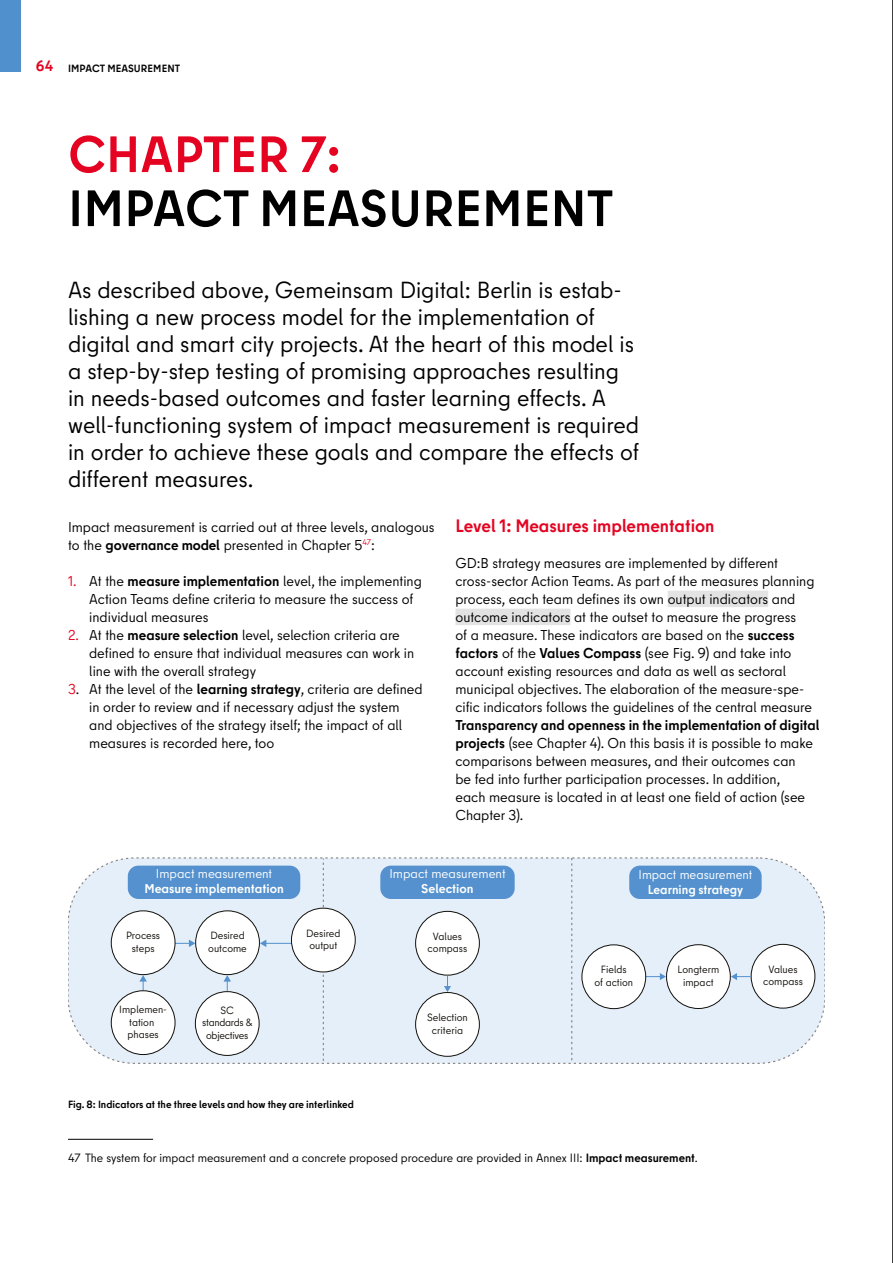
<style>
.page{position:relative;width:893px;height:1263px;background:#fff}
.page>*{position:absolute;margin:0;border:0;box-sizing:border-box;transform-origin:0 0}
.t1{font:700 51px "Berlin Type";letter-spacing:.01em;color:#000}
.t2{font:700 51px "Berlin Type";letter-spacing:.01em;color:#e40422}
.t3{font:23.25px/27px "Berlin Type";color:#000}
.t4{font:700 18px "Berlin Type";color:#e40422}
.t5{font:14.25px/18px "Berlin Type";color:#000}
.t6{font:12.75px "Berlin Type";color:#fff}
.t7{font:700 12.75px "Berlin Type";color:#fff}
.t8{font:12px "Berlin Type";color:#000}
.t9{font:10.5px/12.6px "Berlin Type";color:#12100b;text-align:center}
.t10{font:700 10.5px "Berlin Type";color:#000}
.t11{font:10.5px/12.6px "Berlin Type";letter-spacing:-.025em;color:#12100b;text-align:center}
.s1{font-size:15px;color:#e40422}
.s2{font-weight:700}
.s3{color:#e40422}
</style>
<div class="page">
<div style="left:0;top:0;width:21px;height:72px;background:#4f90cd"></div>
<hr style="left:68px;top:1139px;width:85px;height:1px;background:#000">
<div style="left:668px;top:591px;width:100px;height:16px;background:#e3e3e3"></div>
<div style="left:455px;top:609px;width:115px;height:16px;background:#e3e3e3"></div>
<div style="left:68px;top:858px;width:757px;height:205px;background:#e5eff9;border-radius:67px"></div>
<div style="left:629px;top:866px;width:133px;height:33px;background:#5491ce;border-radius:11px"></div>
<div style="left:380px;top:866px;width:135px;height:33px;background:#5491ce;border-radius:11px"></div>
<div style="left:128px;top:866px;width:172px;height:33px;background:#5491ce;border-radius:11px"></div>
<div style="left:666px;top:945px;width:64px;height:63px;background:#fff;border-radius:50%"></div>
<div style="left:666px;top:944px;width:65px;height:65px;border:1px solid #12100b;border-radius:50%"></div>
<div style="left:196px;top:911px;width:63px;height:64px;background:#fff;border-radius:50%"></div>
<div style="left:195px;top:910px;width:65px;height:65px;border:1px solid #12100b;border-radius:50%"></div>
<div style="left:195px;top:992px;width:64px;height:63px;background:#fff;border-radius:50%"></div>
<div style="left:195px;top:991px;width:65px;height:65px;border:1px solid #12100b;border-radius:50%"></div>
<div style="left:751px;top:944px;width:64px;height:64px;background:#fff;border-radius:50%"></div>
<div style="left:751px;top:944px;width:64px;height:64px;border:1px solid #12100b;border-radius:50%"></div>
<div style="left:416px;top:911px;width:63px;height:64px;background:#fff;border-radius:50%"></div>
<div style="left:415px;top:911px;width:65px;height:64px;border:1px solid #12100b;border-radius:50%"></div>
<div style="left:416px;top:992px;width:63px;height:64px;background:#fff;border-radius:50%"></div>
<div style="left:415px;top:992px;width:65px;height:65px;border:1px solid #12100b;border-radius:50%"></div>
<svg style="left:323px;top:974px;width:1px;height:90px"></svg>
<svg style="left:323px;top:858px;width:1px;height:50px"></svg>
<svg style="left:571px;top:858px;width:1px;height:203px"></svg>
<svg style="left:646px;top:973px;width:20px;height:7px"></svg>
<svg style="left:731px;top:973px;width:20px;height:7px"></svg>
<svg style="left:260px;top:939px;width:32px;height:8px"></svg>
<svg style="left:444px;top:976px;width:7px;height:16px"></svg>
<svg style="left:175px;top:939px;width:20px;height:8px"></svg>
<svg style="left:139px;top:975px;width:8px;height:15px"></svg>
<svg style="left:223px;top:975px;width:8px;height:16px"></svg>
<div style="left:291px;top:908px;width:64px;height:64px;background:#fff;border-radius:50%"></div>
<div style="left:291px;top:908px;width:65px;height:64px;border:1px solid #12100b;border-radius:50%"></div>
<div style="left:111px;top:911px;width:64px;height:64px;background:#fff;border-radius:50%"></div>
<div style="left:111px;top:910px;width:64px;height:65px;border:1px solid #12100b;border-radius:50%"></div>
<div style="left:111px;top:991px;width:64px;height:63px;background:#fff;border-radius:50%"></div>
<div style="left:111px;top:990px;width:64px;height:65px;border:1px solid #12100b;border-radius:50%"></div>
<div style="left:582px;top:945px;width:64px;height:64px;background:#fff;border-radius:50%"></div>
<div style="left:581px;top:944px;width:65px;height:65px;border:1px solid #12100b;border-radius:50%"></div>
<hr style="left:892px;top:0;width:1px;height:1263px;background:#000">
<p class="t10" style="left:36px;top:61px;width:43px"><span class="s1">64</span> Impact</p>
<p class="t10" style="left:107px;top:61px;width:8px">measurement</p>
<h1 class="t2" style="left:68px;top:122px;width:274px">CHAPTER 7:</h1>
<h1 class="t1" style="left:68px;top:176px;width:546px">IMPACT MEASUREMENT</h1>
<p class="t3" style="left:68px;top:277px;width:573px">As described above, Gemeinsam Digital: Berlin is estab&shy;lishing a new process model for the implementation of digital and smart city projects. At the heart of this model is a step-by-step testing of promising approaches resulting in needs-based outcomes and faster learning effects. A well-functioning system of impact measurement is required in order to achieve these goals and compare the effects of different measures.</p>
<p class="t5" style="left:68px;top:518px;width:368px">Impact measurement is carried out at three levels, analogous to the <span class="s2">governance model</span> presented in Chapter 5<sup>47</sup>:</p>
<p class="t5" style="left:89px;top:572px;width:334px;text-indent:-21px"><span class="s3">1.</span> At the <span class="s2">measure implementation</span> level, the implementing<br>Action Teams define criteria to measure the success of individual measures</p>
<p class="t5" style="left:89px;top:626px;width:326px;text-indent:-21px"><span class="s3">2.</span> At the <span class="s2">measure selection</span> level, selection criteria are defined to ensure that individual measures can work in line with the overall strategy</p>
<p class="t5" style="left:89px;top:680px;width:335px;text-indent:-21px"><span class="s3">3</span>. At the level of the <span class="s2">learning strategy</span>, criteria are defined in order to review and if necessary adjust the system and objectives of the strategy itself; the impact of all measures is recorded here, too</p>
<p class="t4" style="left:455px;top:514px;width:261px">Level 1: Measures implementation</p>
<p class="t5" style="left:455px;top:554px;width:360px">GD:B strategy measures are implemented by different cross-sector Action Teams. As part of the measures planning process, each team defines its own output indicators and outcome indicators at the outset to measure the progress<br>of a measure. These indicators are based on the <span class="s2">success factors</span> of the <span class="s2">Values Compass</span> (see Fig. 9) and take into account existing resources and data as well as sectoral municipal objectives. The elaboration of the measure-spe&shy;cific indicators follows the guidelines of the central measure</p>
<p class="t5" style="left:455px;top:716px;width:366px"><span class="s2">Transparency and openness in the implementation of digital projects</span> (see Chapter 4). On this basis it is possible to make comparisons between measures, and their outcomes can<br>be fed into further participation processes. In addition,<br>each measure is located in at least one field of action (see Chapter 3).</p>
<p class="t6" style="left:156px;top:866px;width:118px">Impact measurement</p>
<p class="t7" style="left:145px;top:881px;width:141px">Measure implementation</p>
<p class="t9" style="left:126px;top:929px;width:36px">Process steps</p>
<p class="t9" style="left:119px;top:1003px;width:49px">Implemen&shy;tation phases</p>
<p class="t9" style="left:208px;top:929px;width:40px;text-align:left">Desired outcome</p>
<p class="t11" style="left:202px;top:1004px;width:52px">SC standards &amp; objectives</p>
<p class="t9" style="left:306px;top:927px;width:36px">Desired output</p>
<p class="t6" style="left:389px;top:865px;width:118px">Impact measurement</p>
<p class="t7" style="left:421px;top:880px;width:54px">Selection</p>
<p class="t9" style="left:428px;top:930px;width:41px">Values compass</p>
<p class="t9" style="left:427px;top:1011px;width:42px">Selection criteria</p>
<p class="t6" style="left:639px;top:866px;width:115px">Impact measurement</p>
<p class="t7" style="left:648px;top:882px;width:97px">Learning strategy</p>
<p class="t9" style="left:594px;top:963px;width:40px">Fields<br>of action</p>
<p class="t9" style="left:678px;top:963px;width:43px">Longterm impact</p>
<p class="t9" style="left:763px;top:963px;width:41px">Values compass</p>
<p class="t10" style="left:68px;top:1098px;width:287px">Fig. 8: Indicators at the three levels and how they are interlinked</p>
<p class="t8" style="left:68px;top:1150px;width:631px">47 The system for impact measurement and a concrete proposed procedure are provided in Annex III: <span class="s2">Impact measurement</span>.</p>
</div>
